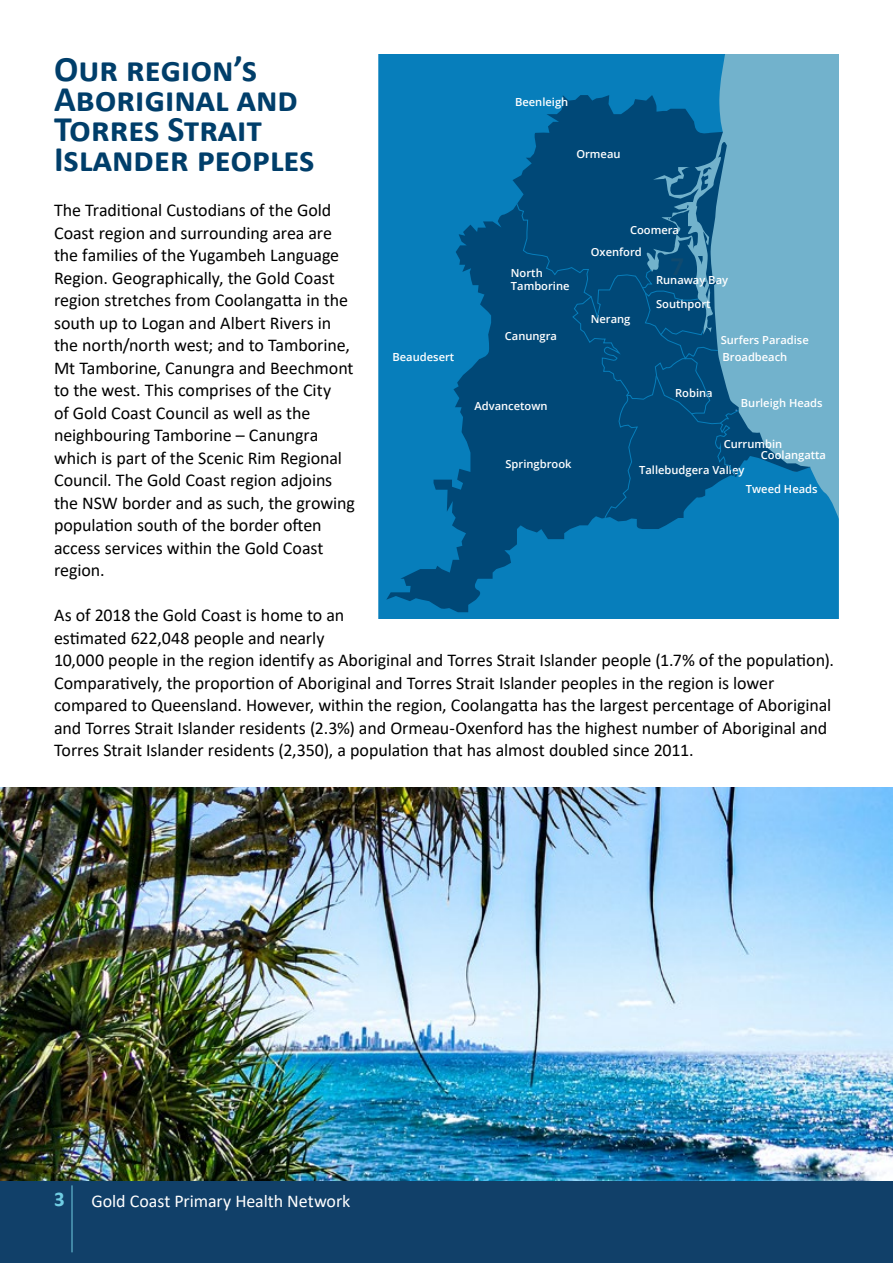
<style>
.page{position:relative;width:893px;height:1263px;background:#fff}
.page>*{position:absolute;margin:0;border:0;box-sizing:border-box;transform-origin:0 0}
.t1{font:700 36px/30px "Calibri";color:#003e6a}
.t2{font:700 21px "Calibri";color:#70cde3}
.t3{font:18px/22.5px "Calibri";letter-spacing:-.005em;color:#000}
.t4{font:18px "Calibri";letter-spacing:-.005em;color:#fff}
.t5{font:600 11.1px/13.4px "Open Sans";color:#fff}
</style>
<div class="page">
<div style="left:0;top:1180px;width:893px;height:83px;background:#114069"></div>
<svg style="left:378px;top:54px;width:461px;height:564px;fill:#077ebb"></svg>
<svg style="left:386px;top:95px;width:425px;height:517px;fill:#077ebb"></svg>
<svg style="left:701px;top:167px;width:11px;height:24px"></svg>
<svg style="left:516px;top:203px;width:223px;height:315px"></svg>
<img style="left:0;top:787px;width:893px;height:393px">
<hr style="left:72px;top:1185px;width:1px;height:67px;background:#70cde3">
<h1 class="t1" style="left:54px;top:54px;width:262px">Our region’s<br>Aboriginal and<br>Torres Strait<br>Islander peoples</h1>
<p class="t3" style="left:54px;top:198px;width:303px">The Traditional Custodians of the Gold Coast region and surrounding area are the families of the Yugambeh Language Region. Geographically, the Gold Coast region stretches from Coolangatta in the south up to Logan and Albert Rivers in the north/north west; and to Tamborine, Mt Tamborine, Canungra and Beechmont to the west. This comprises of the City<br>of Gold Coast Council as well as the neighbouring Tamborine – Canungra which is part of the Scenic Rim Regional Council. The Gold Coast region adjoins the NSW border and as such, the growing population south of the border often access services within the Gold Coast region.</p>
<p class="t3" style="left:54px;top:603px;width:781px">As of 2018 the Gold Coast is home to an<br>estimated 622,048 people and nearly<br>10,000 people in the region identify as Aboriginal and Torres Strait Islander people (1.7% of the population).<br>Comparatively, the proportion of Aboriginal and Torres Strait Islander peoples in the region is lower compared to Queensland. However, within the region, Coolangatta has the largest percentage of Aboriginal and Torres Strait Islander residents (2.3%) and Ormeau-Oxenford has the highest number of Aboriginal and Torres Strait Islander residents (2,350), a population that has almost doubled since 2011.</p>
<p class="t5" style="left:515px;top:95px;width:55px">Beenleigh</p>
<p class="t5" style="left:576px;top:147px;width:46px">Ormeau</p>
<p class="t5" style="left:630px;top:223px;width:51px">Coomera</p>
<p class="t5" style="left:591px;top:245px;width:53px">Oxenford</p>
<p class="t5" style="left:511px;top:266px;width:60px">North<br>Tamborine</p>
<p class="t5" style="left:656px;top:273px;width:74px">Runaway Bay</p>
<p class="t5" style="left:656px;top:297px;width:56px">Southport</p>
<p class="t5" style="left:591px;top:312px;width:41px">Nerang</p>
<p class="t5" style="left:505px;top:329px;width:54px">Canungra</p>
<p class="t5" style="left:721px;top:333px;width:90px">Surfers Paradise</p>
<p class="t5" style="left:722px;top:350px;width:66px">Broadbeach</p>
<p class="t5" style="left:392px;top:350px;width:63px">Beaudesert</p>
<p class="t5" style="left:675px;top:386px;width:39px">Robina</p>
<p class="t5" style="left:741px;top:396px;width:83px">Burleigh Heads</p>
<p class="t5" style="left:761px;top:438px;width:67px;line-height:10.8px;text-indent:-37px">Currumbin<br>Coolangatta</p>
<p class="t5" style="left:746px;top:482px;width:73px">Tweed Heads</p>
<p class="t5" style="left:474px;top:399px;width:75px">Advancetown</p>
<p class="t5" style="left:505px;top:457px;width:68px">Springbrook</p>
<p class="t5" style="left:639px;top:463px;width:107px">Tallebudgera Valley</p>
<p class="t2" style="left:54px;top:1184px;width:12px">3</p>
<p class="t4" style="left:92px;top:1188px;width:260px">Gold Coast Primary Health Network</p>
</div>
